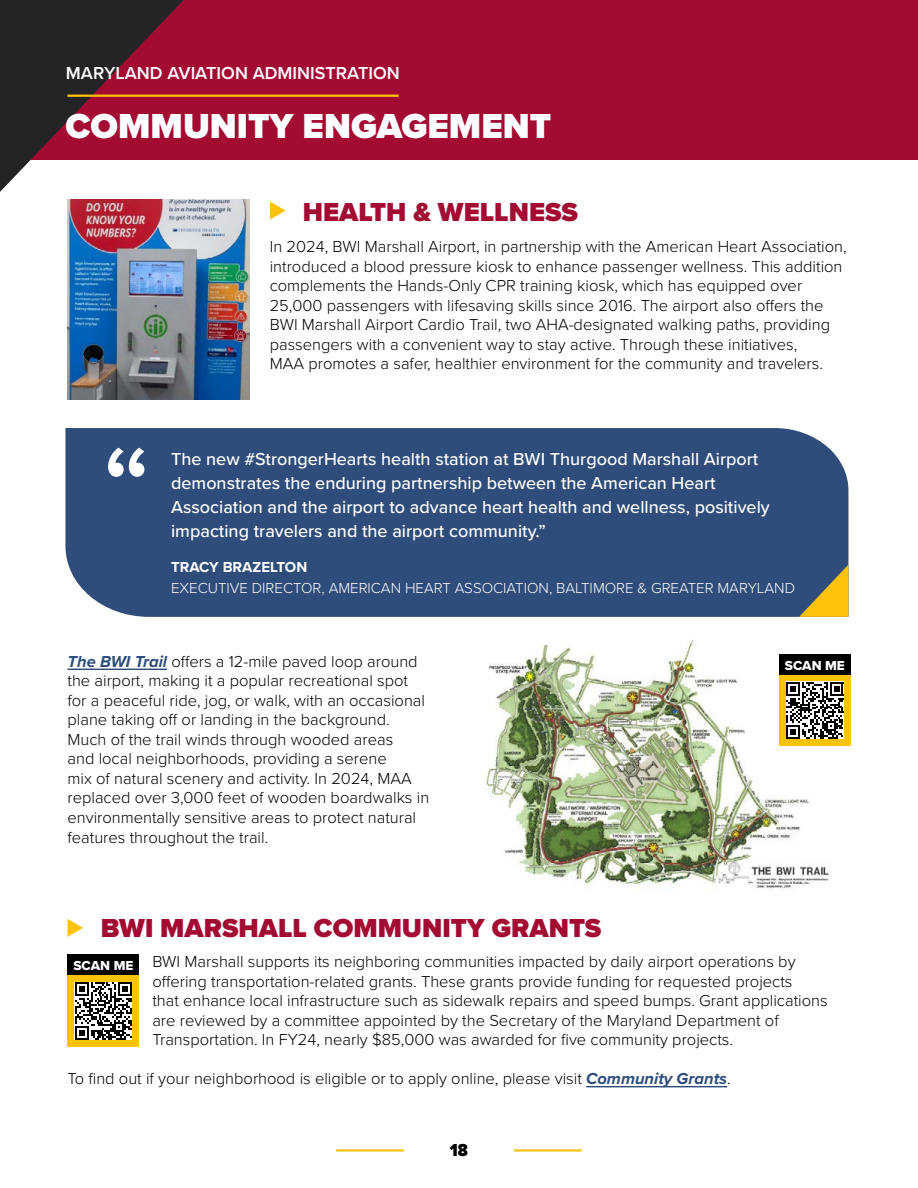
<style>
.page{position:relative;width:918px;height:1188px;background:#fff}
.page>*{position:absolute;margin:0;border:0;box-sizing:border-box;transform-origin:0 0}
.t1{font:500 120px "Proxima Nova";color:#fff}
.t2{font:900 36px "Proxima Nova";color:#fff}
.t3{font:900 27px "Proxima Nova";color:#a30b33}
.t4{font:500 18px/24px "Proxima Nova";color:#fff}
.t5{font:600 18px "Proxima Nova";color:#fff}
.t6{font:900 18px "Proxima Nova Cond";color:#000}
.t7{font:300 16.5px/19.5px "Proxima Nova";color:#000}
.t8{font:300 15px/21px "Proxima Nova";color:#fff}
.t9{font:13.5px "Proxima Nova Extrabld";color:#fff}
.s1{font-weight:700}
.s2{font-weight:700;font-style:italic;color:#2e4d7a}
</style>
<div class="page">
<div style="left:0;top:0;width:918px;height:160px;background:#a30b33"></div>
<svg style="left:0;top:0;width:184px;height:192px"></svg>
<hr style="left:67px;top:95px;width:332px;height:2px;background:#fec306">
<hr style="left:68px;top:669px;width:99px;height:1px;background:#2e4d7a">
<img style="left:68px;top:199px;width:181px;height:201px">
<img style="left:486px;top:639px;width:343px;height:250px">
<svg style="left:270px;top:202px;width:16px;height:18px"></svg>
<hr style="left:336px;top:1149px;width:68px;height:3px;background:#fbc314">
<hr style="left:514px;top:1149px;width:68px;height:3px;background:#fbc314">
<svg style="left:68px;top:919px;width:15px;height:18px"></svg>
<hr style="left:586px;top:1086px;width:141px;height:1px;background:#2e4d7a">
<div style="left:68px;top:975px;width:71px;height:72px;background:#fec306"></div>
<div style="left:68px;top:954px;width:71px;height:21px;background:#000"></div>
<svg style="left:75px;top:982px;width:57px;height:57px"></svg>
<div style="left:65px;top:428px;width:783px;height:189px;background:#2e4d7a"></div>
<svg style="left:799px;top:565px;width:49px;height:52px"></svg>
<div style="left:745px;top:642px;width:79px;height:111px;background:#fff"></div>
<div style="left:779px;top:675px;width:72px;height:71px;background:#fec306"></div>
<div style="left:779px;top:654px;width:72px;height:21px;background:#000"></div>
<svg style="left:786px;top:682px;width:57px;height:57px"></svg>
<p class="t5" style="left:66px;top:60px;width:335px">MARYLAND AVIATION ADMINISTRATION</p>
<p class="t2" style="left:66px;top:100px;width:487px">COMMUNITY ENGAGEMENT</p>
<p class="t3" style="left:303px;top:191px;width:277px">HEALTH &amp; WELLNESS</p>
<p class="t7" style="left:270px;top:236px;width:579px">In 2024, BWI Marshall Airport, in partnership with the American Heart Association, introduced a blood pressure kiosk to enhance passenger wellness. This addition complements the Hands-Only CPR training kiosk, which has equipped over 25,000 passengers with lifesaving skills since 2016. The airport also offers the BWI Marshall Airport Cardio Trail, two AHA-designated walking paths, providing passengers with a convenient way to stay active. Through these initiatives,<br>MAA promotes a safer, healthier environment for the community and travelers.</p>
<h1 class="t1" style="left:102px;top:399px;width:51px">“</h1>
<p class="t4" style="left:171px;top:447px;width:600px">The new #StrongerHearts health station at BWI Thurgood Marshall Airport demonstrates the enduring partnership between the American Heart Association and the airport to advance heart health and wellness, positively impacting travelers and the airport community.”</p>
<p class="t8" style="left:171px;top:556px;width:625px"><span class="s1">TRACY BRAZELTON<br></span>EXECUTIVE DIRECTOR, AMERICAN HEART ASSOCIATION, BALTIMORE &amp; GREATER MARYLAND</p>
<p class="t7" style="left:68px;top:651px;width:352px"><span class="s2">The BWI Trail</span> offers a 12-mile paved loop around</p>
<p class="t9" style="left:785px;top:655px;width:62px">SCAN ME</p>
<p class="t7" style="left:68px;top:670px;width:363px">the airport, making it a popular recreational spot for a peaceful ride, jog, or walk, with an occasional plane taking off or landing in the background.<br>Much of the trail winds through wooded areas<br>and local neighborhoods, providing a serene<br>mix of natural scenery and activity. In 2024, MAA replaced over 3,000 feet of wooden boardwalks in environmentally sensitive areas to protect natural features throughout the trail.</p>
<p class="t3" style="left:101px;top:908px;width:502px">BWI MARSHALL COMMUNITY GRANTS</p>
<p class="t7" style="left:152px;top:951px;width:677px">BWI Marshall supports its neighboring communities impacted by daily airport operations by offering transportation-related grants. These grants provide funding for requested projects<br>that enhance local infrastructure such as sidewalk repairs and speed bumps. Grant applications are reviewed by a committee appointed by the Secretary of the Maryland Department of Transportation. In FY24, nearly $85,000 was awarded for five community projects.</p>
<p class="t9" style="left:73px;top:955px;width:62px">SCAN ME</p>
<p class="t7" style="left:68px;top:1068px;width:665px">To find out if your neighborhood is eligible or to apply online, please visit <span class="s2">Community Grants</span>.</p>
<p class="t6" style="left:450px;top:1137px;width:20px">18</p>
</div>
